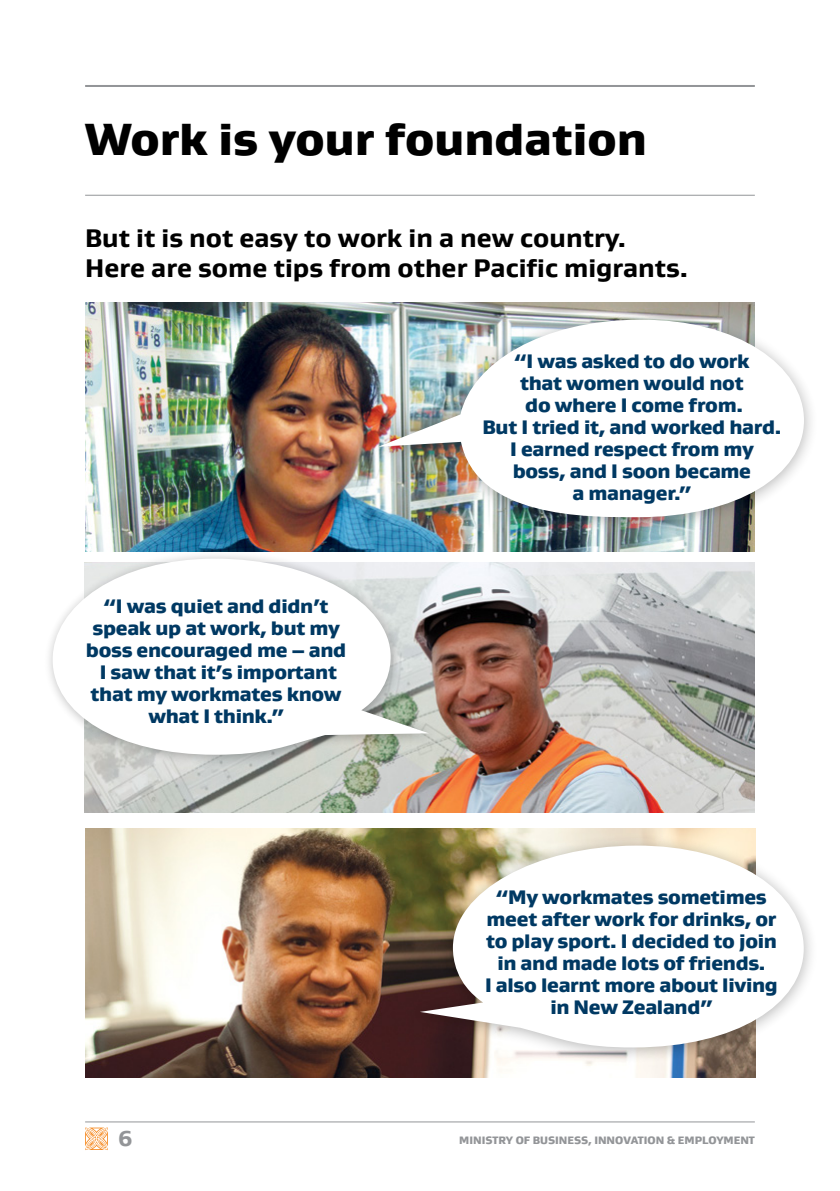
<style>
.page{position:relative;width:840px;height:1191px;background:#fff}
.page>*{position:absolute;margin:0;border:0;box-sizing:border-box;transform-origin:0 0}
.t1{font:900 46px "Gustan";color:#000}
.t2{font:800 26px/30px "Gustan";color:#000}
.t3{font:800 22px "Gustan";color:#939598}
.t4{font:900 20px/22px "Gustan";letter-spacing:-.015em;color:#003963;text-align:center}
.t5{font:900 11px "Gustan";color:#939598}
</style>
<div class="page">
<img style="left:85px;top:302px;width:263px;height:168px">
<img style="left:348px;top:302px;width:463px;height:348px">
<img style="left:378px;top:319px;width:425px;height:198px">
<hr style="left:85px;top:85px;width:669px;height:2px;background:#939598">
<hr style="left:85px;top:195px;width:669px;height:1px;background:#939598">
<img style="left:482px;top:562px;width:272px;height:187px">
<img style="left:49px;top:470px;width:433px;height:343px">
<svg style="left:53px;top:558px;width:376px;height:196px"></svg>
<img style="left:85px;top:828px;width:281px;height:249px">
<img style="left:366px;top:749px;width:445px;height:374px">
<svg style="left:419px;top:845px;width:384px;height:202px"></svg>
<hr style="left:85px;top:1121px;width:669px;height:1px;background:#939598">
<svg style="left:85px;top:1127px;width:23px;height:23px"></svg>
<h1 class="t1" style="left:85px;top:109px;width:563px">Work is your foundation</h1>
<h2 class="t2" style="left:85px;top:223px;width:604px">But it is not easy to work in a new country.<br>Here are some tips from other Pacific migrants.</h2>
<p class="t4" style="left:86px;top:594px;width:262px">“I was quiet and didn’t speak up at work, but my boss encouraged me – and<br>I saw that it’s important that my workmates know what I think.”</p>
<p class="t4" style="left:482px;top:349px;width:300px">“I was asked to do work<br>that women would not<br>do where I come from.<br>But I tried it, and worked hard.<br>I earned respect from my boss, and I soon became<br>a manager.”</p>
<p class="t4" style="left:485px;top:885px;width:294px">“My workmates sometimes meet after work for drinks, or to play sport. I decided to join in and made lots of friends.<br>I also learnt more about living in New Zealand”</p>
<p class="t3" style="left:118px;top:1123px;width:16px">6</p>
<p class="t5" style="left:459px;top:1132px;width:297px">MINISTRY OF BUSINESS, INNOVATION &amp; EMPLOYMENT</p>
</div>
